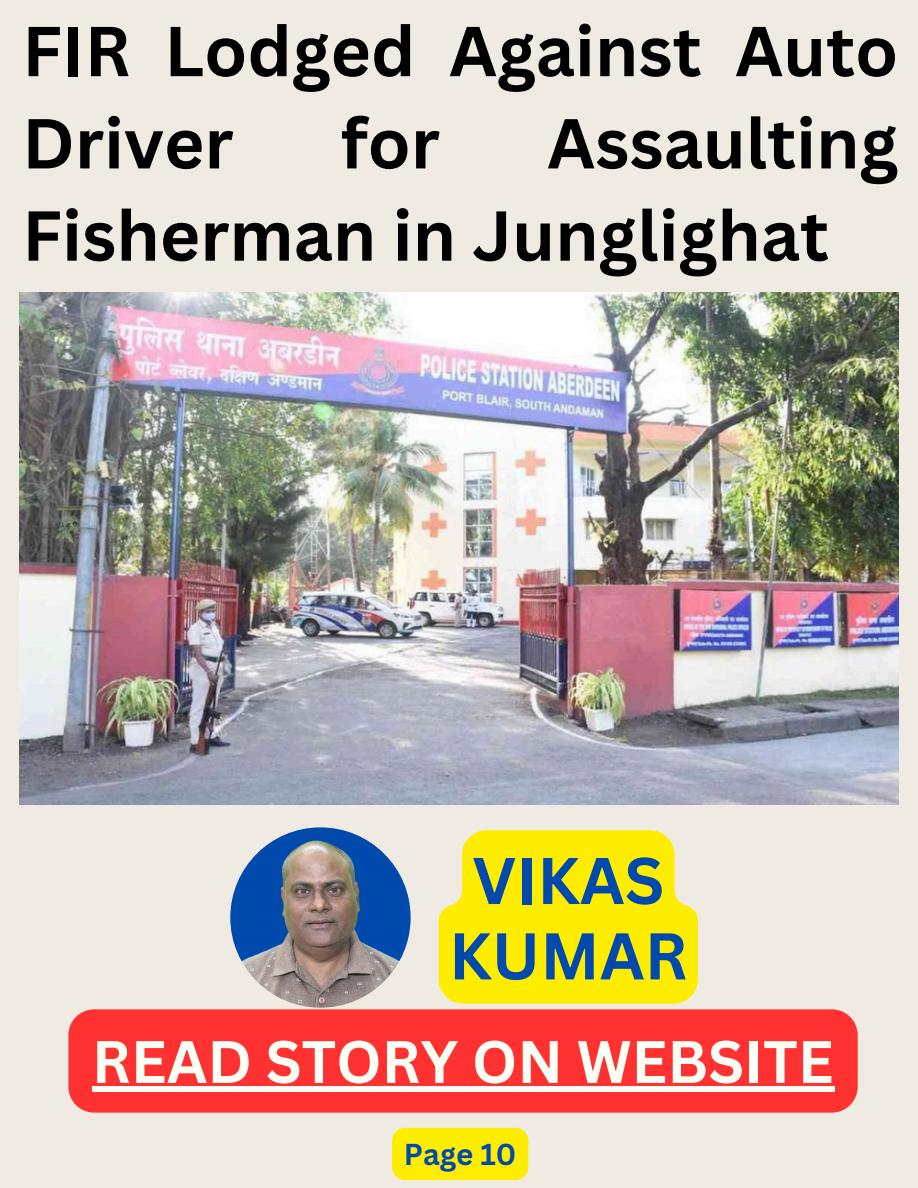
<style>
.page{position:relative;width:918px;height:1188px;background:#efebe2}
.page>*{position:absolute;margin:0;border:0;box-sizing:border-box;transform-origin:0 0}
.t1{font:700 69px/92.2px "Canva Sans";color:#000}
.t2{font:700 64.5px/75.3px "Canva Sans";color:#004aad;text-align:center}
.t3{font:700 58.5px "Canva Sans";color:#fffff6}
.t4{font:700 29.4px "Canva Sans";color:#004aad}
</style>
<div class="page">
<img style="left:19px;top:292px;width:879px;height:512px">
<div style="left:68px;top:1009px;width:790px;height:104px;background:#ff3131;border-radius:26px"></div>
<div style="left:92px;top:1086px;width:742px;height:6px;background:#fffff6"></div>
<div style="left:392px;top:1128px;width:136px;height:52px;background:#ffed00"></div>
<img style="left:230px;top:827px;width:181px;height:181px;border-radius:50%">
<svg style="left:439px;top:830px;width:259px;height:174px;background:#fdec14"></svg>
<h2 class="t1" style="left:22px;top:3px;width:877px">FIR Lodged Against Auto<br>Driver</h2>
<h2 class="t1" style="left:341px;top:96px;width:101px">for</h2>
<h2 class="t1" style="left:22px;top:96px;width:878px;text-indent:525px">Assaulting<br>Fisherman in Junglighat</h2>
<h3 class="t2" style="left:449px;top:841px;width:240px">VIKAS<br>KUMAR</h3>
<p class="t3" style="left:92px;top:1020px;width:743px">READ STORY ON WEBSITE</p>
<p class="t4" style="left:404px;top:1134px;width:114px">Page 10</p>
</div>
